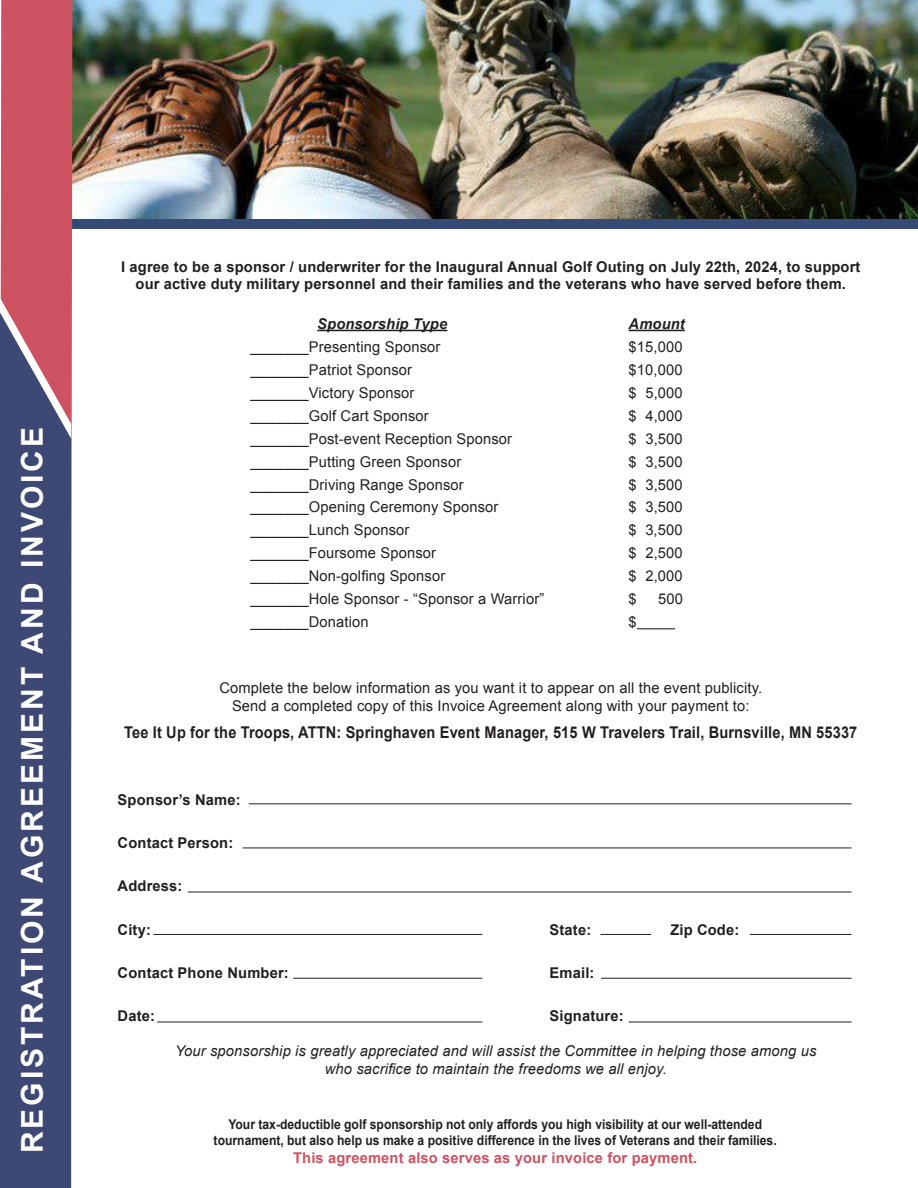
<style>
.page{position:relative;width:918px;height:1188px;background:#fff}
.page>*{position:absolute;margin:0;border:0;box-sizing:border-box;transform-origin:0 0}
.t1{font:700 30px "Arial";letter-spacing:.1em;color:#fff}
.t2{font:700 16.2px "Arial";letter-spacing:.01em;color:#231f20;scale:.9 1}
.t3{font:14.85px "Arial";letter-spacing:.01em;color:#231f20}
.t4{font:700 14.85px/17.5px "Arial";letter-spacing:.01em;color:#231f20;text-align:center}
.t5{font:italic 14.85px "Arial";letter-spacing:.01em;color:#231f20}
.t6{font:700 14.85px "Arial";letter-spacing:.01em;color:#cd5262}
.t7{font:italic 700 14.85px "Arial";letter-spacing:.01em;color:#231f20}
.t8{font:700 13.5px "Arial";color:#231f20;scale:.9 1}
</style>
<div class="page">
<div style="left:71px;top:0;width:847px;height:229px;background:#354a75"></div>
<img style="left:72px;top:0;width:846px;height:218px">
<div style="left:0;top:0;width:72px;height:764px;background:#cd5363"></div>
<svg style="left:0;top:313px;width:71px;height:875px;background:#484c75"></svg>
<hr style="left:317px;top:330px;width:130px;height:1px;background:#231f20">
<hr style="left:629px;top:330px;width:56px;height:1px;background:#231f20">
<hr style="left:637px;top:628px;width:38px;height:1px;background:#231f20">
<hr style="left:249px;top:804px;width:603px;height:1px;background:#231f20">
<hr style="left:243px;top:848px;width:609px;height:1px;background:#231f20">
<hr style="left:188px;top:892px;width:664px;height:1px;background:#231f20">
<hr style="left:750px;top:934px;width:102px;height:1px;background:#231f20">
<hr style="left:601px;top:978px;width:251px;height:1px;background:#231f20">
<hr style="left:293px;top:978px;width:189px;height:1px;background:#231f20">
<hr style="left:629px;top:1022px;width:223px;height:1px;background:#231f20">
<hr style="left:600px;top:934px;width:51px;height:1px;background:#231f20">
<hr style="left:153px;top:934px;width:329px;height:1px;background:#231f20">
<hr style="left:157px;top:1022px;width:325px;height:1px;background:#231f20">
<p class="t1" style="left:13px;top:1153px;width:728px;rotate:-90deg">REGISTRATION AGREEMENT AND INVOICE</p>
<p class="t4" style="left:121px;top:258px;width:741px">I agree to be a sponsor / underwriter for the Inaugural Annual Golf Outing on July 22th, 2024, to support our active duty military personnel and their families and the veterans who have served before them.</p>
<p class="t7" style="left:317px;top:314px;width:131px">Sponsorship Type</p>
<p class="t7" style="left:629px;top:314px;width:58px">Amount</p>
<p class="t3" style="left:251px;top:337px;width:191px">_______Presenting Sponsor</p>
<p class="t3" style="left:629px;top:337px;width:56px">$15,000</p>
<p class="t3" style="left:251px;top:360px;width:163px">_______Patriot Sponsor</p>
<p class="t3" style="left:629px;top:360px;width:56px">$10,000</p>
<p class="t3" style="left:251px;top:383px;width:165px">_______Victory Sponsor</p>
<p class="t3" style="left:629px;top:383px;width:56px">$ 5,000</p>
<p class="t3" style="left:251px;top:406px;width:180px">_______Golf Cart Sponsor</p>
<p class="t3" style="left:629px;top:406px;width:56px">$ 4,000</p>
<p class="t3" style="left:251px;top:429px;width:263px">_______Post-event Reception Sponsor</p>
<p class="t3" style="left:629px;top:429px;width:56px">$ 3,500</p>
<p class="t3" style="left:251px;top:452px;width:212px">_______Putting Green Sponsor</p>
<p class="t3" style="left:629px;top:452px;width:56px">$ 3,500</p>
<p class="t3" style="left:251px;top:475px;width:215px">_______Driving Range Sponsor</p>
<p class="t3" style="left:629px;top:475px;width:56px">$ 3,500</p>
<p class="t3" style="left:251px;top:498px;width:249px">_______Opening Ceremony Sponsor</p>
<p class="t3" style="left:629px;top:498px;width:56px">$ 3,500</p>
<p class="t3" style="left:251px;top:520px;width:160px">_______Lunch Sponsor</p>
<p class="t3" style="left:629px;top:520px;width:56px">$ 3,500</p>
<p class="t3" style="left:251px;top:543px;width:187px">_______Foursome Sponsor</p>
<p class="t3" style="left:629px;top:543px;width:56px">$ 2,500</p>
<p class="t3" style="left:251px;top:566px;width:196px">_______Non-golfing Sponsor</p>
<p class="t3" style="left:629px;top:566px;width:56px">$ 2,000</p>
<p class="t3" style="left:251px;top:589px;width:295px">_______Hole Sponsor - “Sponsor a Warrior”</p>
<p class="t3" style="left:629px;top:589px;width:10px">$</p>
<p class="t3" style="left:658px;top:589px;width:26px">500</p>
<p class="t3" style="left:251px;top:612px;width:120px">_______Donation</p>
<p class="t3" style="left:629px;top:612px;width:10px">$</p>
<p class="t3" style="left:219px;top:678px;width:544px">Complete the below information as you want it to appear on all the event publicity.</p>
<p class="t3" style="left:232px;top:696px;width:519px">Send a completed copy of this Invoice Agreement along with your payment to:</p>
<p class="t2" style="left:124px;top:722px;width:816px">Tee It Up for the Troops, ATTN: Springhaven Event Manager, 515 W Travelers Trail, Burnsville, MN 55337</p>
<p class="t4" style="left:118px;top:791px;width:124px">Sponsor’s Name:</p>
<p class="t4" style="left:118px;top:835px;width:117px">Contact Person:</p>
<p class="t4" style="left:118px;top:878px;width:66px">Address:</p>
<p class="t4" style="left:118px;top:921px;width:35px">City:</p>
<p class="t4" style="left:550px;top:921px;width:43px">State:</p>
<p class="t4" style="left:670px;top:921px;width:70px">Zip Code:</p>
<p class="t4" style="left:118px;top:964px;width:173px">Contact Phone Number:</p>
<p class="t4" style="left:550px;top:964px;width:46px">Email:</p>
<p class="t4" style="left:118px;top:1007px;width:39px">Date:</p>
<p class="t4" style="left:550px;top:1007px;width:76px">Signature:</p>
<p class="t5" style="left:175px;top:1041px;width:643px">Your sponsorship is greatly appreciated and will assist the Committee in helping those among us</p>
<p class="t5" style="left:325px;top:1059px;width:344px">who sacrifice to maintain the freedoms we all enjoy.</p>
<p class="t8" style="left:228px;top:1115px;width:595px">Your tax-deductible golf sponsorship not only affords you high visibility at our well-attended</p>
<p class="t8" style="left:214px;top:1131px;width:627px">tournament, but also help us make a positive difference in the lives of Veterans and their families.</p>
<p class="t6" style="left:293px;top:1148px;width:406px">This agreement also serves as your invoice for payment.</p>
</div>
